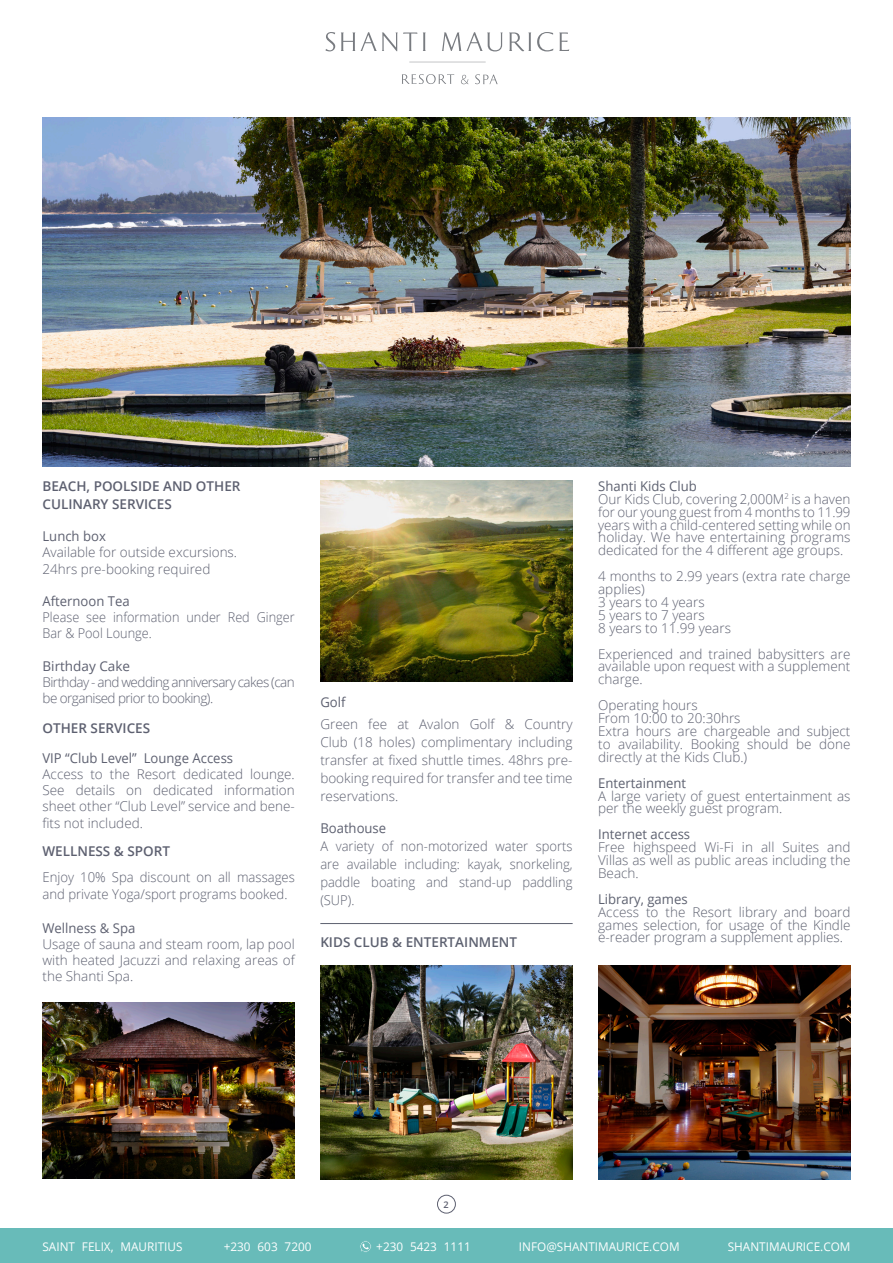
<style>
.page{position:relative;width:893px;height:1263px;background:#fff}
.page>*{position:absolute;margin:0;border:0;box-sizing:border-box;transform-origin:0 0}
.t1{font:300 13.5px/12.9px "Open Sans";color:#5d6070;text-align:justify}
.t2{font:300 13.5px/12.9px "Open Sans";color:#5d6170;text-align:justify}
.t3{font:300 13.5px/18px "Open Sans";color:#5d6170;text-align:justify;scale:.96 1}
.t4{font:13.5px "Open Sans";color:#5d6070}
.t5{font:300 13.5px/16.2px "Open Sans";letter-spacing:-.04em;color:#5d6070}
.t6{font:600 13.5px/18px "Open Sans";color:#5d6070}
.t7{font:13.5px "Open Sans";color:#5d6170}
.t8{font:300 13.5px/16.2px "Open Sans";color:#5d6070;scale:.94 1}
.t9{font:600 13.5px "Open Sans";color:#5d6170}
.t10{font:12px "Open Sans";color:#fff}
.t11{font:600 9.15px "Open Sans";color:#5d6070}
.s1{color:#5d6070}
</style>
<div class="page">
<img style="left:43px;top:1003px;width:251px;height:175px">
<hr style="left:320px;top:923px;width:253px;height:1px;background:#5d6170">
<img style="left:320px;top:480px;width:252px;height:201px">
<img style="left:43px;top:118px;width:807px;height:348px">
<div style="left:0;top:1229px;width:893px;height:34px;background:#68bbb9"></div>
<svg style="left:360px;top:1241px;width:11px;height:11px"></svg>
<div style="left:437px;top:1195px;width:19px;height:18px;border:1px solid #5d6070;border-radius:50%"></div>
<img style="left:320px;top:965px;width:252px;height:214px">
<svg style="left:325px;top:32px;width:244px;height:30px"></svg>
<svg style="left:402px;top:74px;width:52px;height:10px"></svg>
<svg style="left:475px;top:74px;width:23px;height:10px"></svg>
<svg style="left:461px;top:75px;width:8px;height:9px"></svg>
<img style="left:598px;top:965px;width:252px;height:214px">
<p class="t6" style="left:43px;top:477px;width:200px">BEACH, POOLSIDE AND OTHER<br>CULINARY SERVICES</p>
<p class="t4" style="left:43px;top:527px;width:65px">Lunch box</p>
<p class="t1" style="left:43px;top:546px;width:196px">Available for outside excursions.</p>
<p class="t1" style="left:43px;top:562px;width:169px">24hrs pre-booking required</p>
<p class="t4" style="left:43px;top:592px;width:89px">Afternoon Tea</p>
<p class="t8" style="left:43px;top:609px;width:270px">Please see information under Red Ginger<br>Bar &amp; Pool Lounge.</p>
<p class="t4" style="left:43px;top:657px;width:89px">Birthday Cake</p>
<p class="t5" style="left:43px;top:674px;width:254px">Birthday - and wedding anniversary cakes (can be organised prior to booking).</p>
<p class="t6" style="left:43px;top:719px;width:109px">OTHER SERVICES</p>
<p class="t4" style="left:43px;top:748px;width:192px">VIP “Club Level” Lounge Access</p>
<p class="t1" style="left:43px;top:765px;width:254px;line-height:16.2px">Access to the Resort dedicated lounge.<br>See details on dedicated information sheet other “Club Level” service and bene&shy;fits not included.</p>
<p class="t6" style="left:43px;top:841px;width:129px">WELLNESS &amp; SPORT</p>
<p class="t1" style="left:43px;top:869px;width:254px;line-height:16.2px">Enjoy 10% Spa discount on all massages and private Yoga/sport programs booked.</p>
<p class="t4" style="left:43px;top:919px;width:94px">Wellness &amp; Spa</p>
<p class="t1" style="left:43px;top:936px;width:254px;line-height:16.2px">Usage of sauna and steam room, lap pool with heated Jacuzzi and relaxing areas of the Shanti Spa.</p>
<p class="t4" style="left:320px;top:693px;width:27px">Golf</p>
<p class="t1" style="left:320px;top:715px;width:254px;line-height:18px">Green fee at Avalon Golf &amp; Country Club (18 holes) complimentary including transfer at fixed shuttle times. 48hrs pre&shy;booking required for transfer and tee time reservations.</p>
<p class="t4" style="left:320px;top:819px;width:67px">Boathouse</p>
<p class="t3" style="left:320px;top:836px;width:264px"><span class="s1">A variety of non-motorize</span>d water sports are available including: kayak, snorkeling, paddle boating and stand-up paddling (SUP).</p>
<p class="t9" style="left:320px;top:933px;width:198px">KIDS CLUB &amp; ENTERTAINMENT</p>
<p class="t7" style="left:598px;top:477px;width:100px">Shanti Kids Club</p>
<p class="t1" style="left:598px;top:492px;width:254px">Our Kids Club, covering 2,000M<sup>2</sup> is a haven for our young guest from 4 months to 11.99 years with a child-centered setting while on holiday. We have entertaining programs dedicated for the 4 different age groups.</p>
<p class="t1" style="left:598px;top:569px;width:254px">4 months to 2.99 years (extra rate charge applies)</p>
<p class="t1" style="left:598px;top:595px;width:108px">3 years to 4 years</p>
<p class="t1" style="left:598px;top:608px;width:108px">5 years to 7 years</p>
<p class="t1" style="left:598px;top:621px;width:134px">8 years to 11.99 years</p>
<p class="t1" style="left:598px;top:647px;width:254px">Experienced and trained babysitters are available upon request with a supplement charge.</p>
<p class="t1" style="left:598px;top:698px;width:101px">Operating hours</p>
<p class="t1" style="left:598px;top:711px;width:144px">From 10:00 to 20:30hrs</p>
<p class="t1" style="left:598px;top:724px;width:254px">Extra hours are chargeable and subject to availability. Booking should be done directly at the Kids Club.)</p>
<p class="t7" style="left:598px;top:773px;width:90px">Entertainment</p>
<p class="t2" style="left:598px;top:789px;width:254px">A large variety of guest entertainment as per the weekly guest program.</p>
<p class="t7" style="left:598px;top:825px;width:94px">Internet access</p>
<p class="t2" style="left:598px;top:840px;width:254px">Free highspeed Wi-Fi in all Suites and Villas as well as public areas including the Beach.</p>
<p class="t7" style="left:598px;top:889px;width:91px">Library, games</p>
<p class="t2" style="left:598px;top:905px;width:254px">Access to the Resort library and board games selection, for usage of the Kindle e-reader program a supplement applies.</p>
<p class="t11" style="left:443px;top:1198px;width:7px">2</p>
<p class="t10" style="left:43px;top:1238px;width:141px">SAINT FELIX, MAURITIUS</p>
<p class="t10" style="left:224px;top:1238px;width:89px">+230 603 7200</p>
<p class="t10" style="left:376px;top:1238px;width:96px">+230 5423 1111</p>
<p class="t10" style="left:519px;top:1238px;width:162px">INFO@SHANTIMAURICE.COM</p>
<p class="t10" style="left:728px;top:1238px;width:124px">SHANTIMAURICE.COM</p>
</div>
